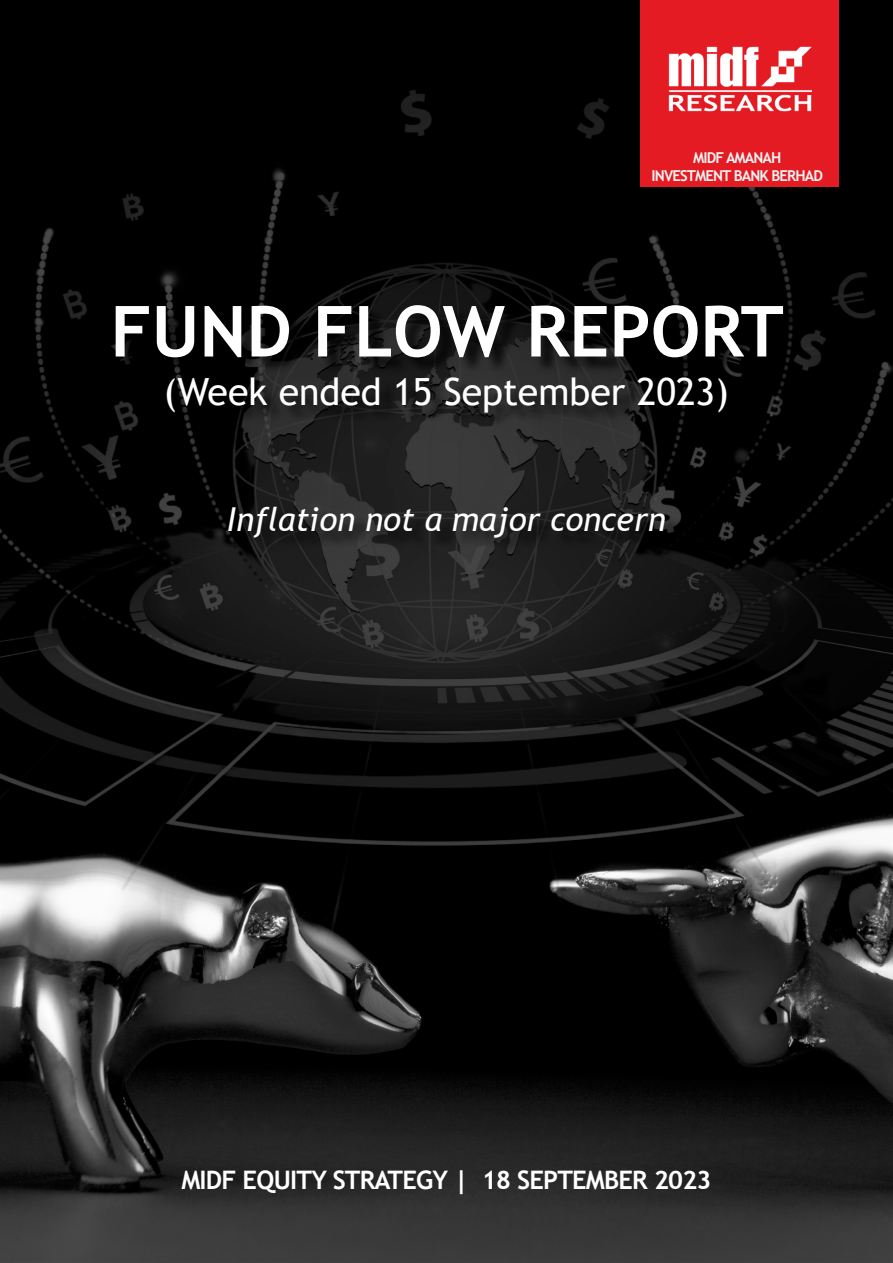
<style>
.page{position:relative;width:893px;height:1263px;background:#fff}
.page>*{position:absolute;margin:0;border:0;box-sizing:border-box;transform-origin:0 0}
.t1{font:700 70.5px "Trebuchet MS";color:#fff}
.t2{font:37.5px "Trebuchet MS";color:#fff}
.t3{font:italic 33px "Trebuchet MS";color:#fff}
.t4{font:700 25.5px "Trebuchet MS";letter-spacing:-.03em;color:#fff}
.t5{font:700 15px/18px "Trebuchet MS";letter-spacing:-.06em;color:#f3f3f3;text-align:center}
</style>
<div class="page">
<img style="left:0;top:0;width:893px;height:1263px">
<div style="left:641px;top:0;width:198px;height:187px;background:#e41b23"></div>
<img style="left:668px;top:46px;width:145px;height:66px">
<div style="left:118px;top:307px;width:684px;height:249px;background:#000;opacity:.75"></div>
<p class="t5" style="left:652px;top:148px;width:173px">MIDF AMANAH<br>INVESTMENT BANK BERHAD</p>
<h1 class="t1" style="left:110px;top:287px;width:675px">FUND FLOW REPORT</h1>
<h2 class="t2" style="left:164px;top:368px;width:567px">(Week ended 15 September 2023)</h2>
<p class="t3" style="left:227px;top:499px;width:440px">Inflation not a major concern</p>
<p class="t4" style="left:181px;top:1164px;width:532px">MIDF EQUITY STRATEGY | 18 SEPTEMBER 2023</p>
</div>
